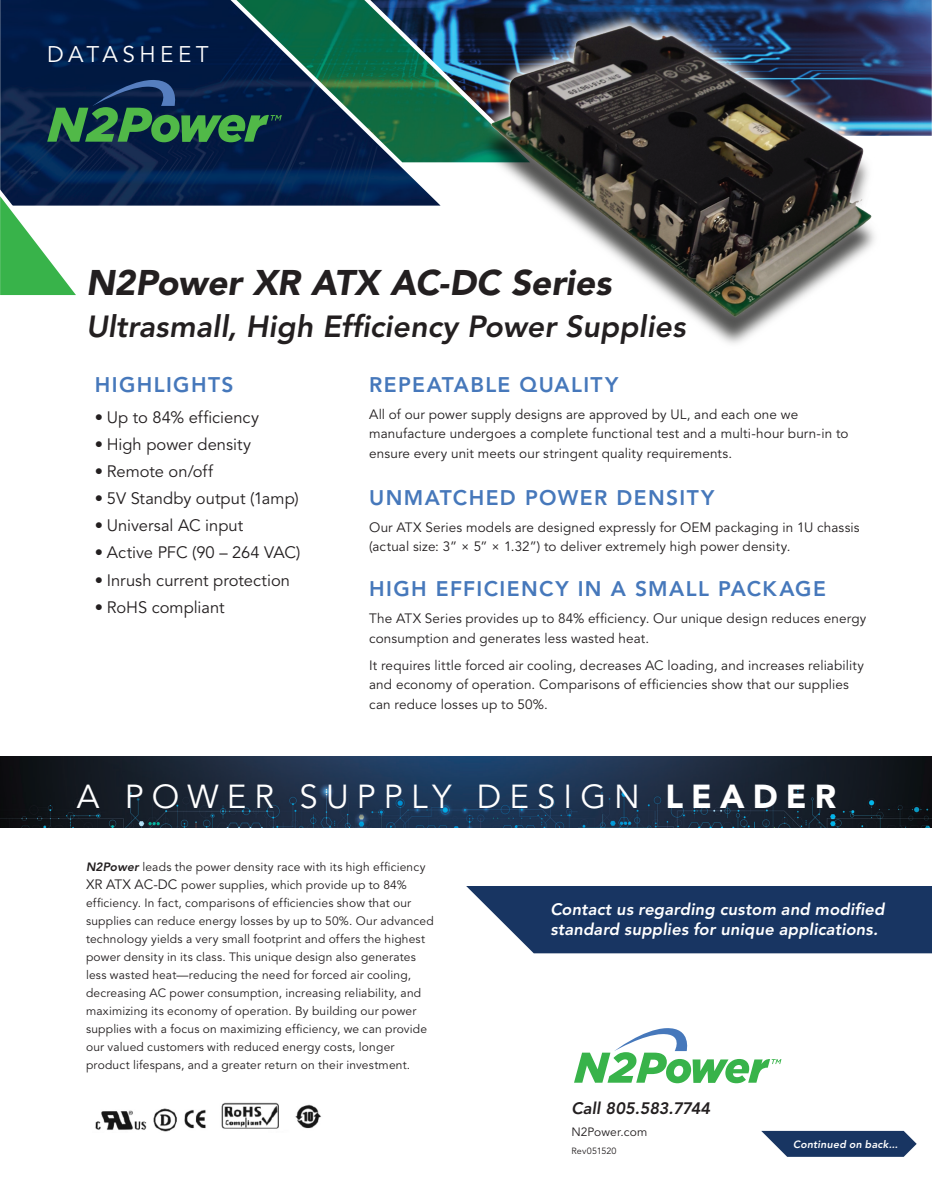
<style>
.page{position:relative;width:932px;height:1202px;background:#fff}
.page>*{position:absolute;margin:0;border:0;box-sizing:border-box;transform-origin:0 0}
.t1{font:italic 900 35.4px "Avenir LT Std";letter-spacing:-.01em;color:#231f20}
.t2{font:33px "Avenir LT Std";letter-spacing:.245em;color:#fff}
.t3{font:italic 800 30.3px "Avenir LT Std";letter-spacing:.005em;color:#231f20}
.t4{font:22.5px "Avenir LT Std";letter-spacing:.2em;color:#fff}
.t5{font:800 21px "Avenir LT Std";letter-spacing:.065em;color:#4678bb}
.t6{font:16.5px "Avenir LT Std";color:#231f20}
.t7{font:italic 800 16.5px/19.8px "Avenir LT Std";letter-spacing:.01em;color:#fff}
.t8{font:italic 800 16.5px "Avenir LT Std";letter-spacing:-.01em;color:#231f20}
.t9{font:13.5px/19.5px "Avenir LT Std";letter-spacing:.01em;color:#231f20}
.t10{font:12px/18px "Avenir LT Std";letter-spacing:.015em;color:#231f20}
.t11{font:italic 800 10.5px "Avenir LT Std";letter-spacing:.02em;color:#fff}
.t12{font:9px "Avenir LT Std";letter-spacing:.015em;color:#231f20}
.s1{font-weight:900}
.s2{font-weight:800;font-style:italic}
.s3{font-size:13.5px}
</style>
<div class="page">
<img style="left:0;top:0;width:440px;height:206px">
<img style="left:95px;top:1102px;width:226px;height:30px">
<svg style="left:574px;top:1028px;width:207px;height:55px"></svg>
<svg style="left:761px;top:1130px;width:155px;height:26px;background:#3a5379"></svg>
<img style="left:236px;top:0;width:241px;height:162px">
<img style="left:370px;top:0;width:561px;height:136px">
<svg style="left:0;top:189px;width:83px;height:106px"></svg>
<img style="left:0;top:756px;width:932px;height:71px">
<svg style="left:47px;top:79px;width:235px;height:63px;background:#1c4b49"></svg>
<svg style="left:466px;top:886px;width:466px;height:67px;background:#28436d"></svg>
<img style="left:477px;top:0;width:415px;height:344px">
<h3 class="t4" style="left:47px;top:41px;width:163px">DATASHEET</h3>
<h1 class="t1" style="left:86px;top:261px;width:527px">N2Power XR ATX AC-DC Series</h1>
<h3 class="t3" style="left:86px;top:309px;width:601px">Ultrasmall, High Efficiency Power Supplies</h3>
<h3 class="t5" style="left:95px;top:372px;width:140px">HIGHLIGHTS</h3>
<h3 class="t6" style="left:95px;top:408px;width:165px">• Up to 84% efficiency</h3>
<h3 class="t6" style="left:95px;top:435px;width:158px">• High power density</h3>
<h3 class="t6" style="left:95px;top:462px;width:120px">• Remote on/off</h3>
<h3 class="t6" style="left:95px;top:489px;width:205px">• 5V Standby output (1amp)</h3>
<h3 class="t6" style="left:95px;top:516px;width:150px">• Universal AC input</h3>
<h3 class="t6" style="left:95px;top:543px;width:207px">• Active PFC (90 – 264 VAC)</h3>
<h3 class="t6" style="left:95px;top:570px;width:197px">• Inrush current protection</h3>
<h3 class="t6" style="left:95px;top:597px;width:131px">• RoHS compliant</h3>
<h3 class="t5" style="left:369px;top:372px;width:250px">REPEATABLE QUALITY</h3>
<p class="t9" style="left:369px;top:405px;width:481px">All of our power supply designs are approved by UL, and each one we manufacture undergoes a complete functional test and a multi-hour burn-in to ensure every unit meets our stringent quality requirements.</p>
<h3 class="t5" style="left:369px;top:485px;width:347px">UNMATCHED POWER DENSITY</h3>
<p class="t9" style="left:369px;top:517px;width:492px">Our ATX Series models are designed expressly for OEM packaging in 1U chassis (actual size: 3” × 5” × 1.32”) to deliver extremely high power density.</p>
<h3 class="t5" style="left:369px;top:576px;width:458px">HIGH EFFICIENCY IN A SMALL PACKAGE</h3>
<p class="t9" style="left:369px;top:609px;width:498px">The ATX Series provides up to 84% efficiency. Our unique design reduces energy consumption and generates less wasted heat.</p>
<p class="t9" style="left:369px;top:655px;width:496px">It requires little forced air cooling, decreases AC loading, and increases reliability and economy of operation. Comparisons of efficiencies show that our supplies can reduce losses up to 50%.</p>
<h2 class="t2" style="left:77px;top:777px;width:760px">A POWER SUPPLY DESIGN <span class="s1">LEADER</span></h2>
<p class="t10" style="left:86px;top:858px;width:349px"><span class="s2">N2Power</span> leads the power density race with its high efficiency <span class="s3">XR ATX AC-DC</span> power supplies, which provide up to 84% efficiency. In fact, comparisons of efficiencies show that our supplies can reduce energy losses by up to 50%. Our advanced technology yields a very small footprint and offers the highest power density in its class. This unique design also generates less wasted heat—reducing the need for forced air cooling, decreasing AC power consumption, increasing reliability, and maximizing its economy of operation. By building our power supplies with a focus on maximizing efficiency, we can provide our valued customers with reduced energy costs, longer product lifespans, and a greater return on their investment.</p>
<h3 class="t7" style="left:550px;top:899px;width:335px">Contact us regarding custom and modified standard supplies for unique applications.</h3>
<h3 class="t8" style="left:571px;top:1098px;width:140px">Call 805.583.7744</h3>
<p class="t10" style="left:571px;top:1123px;width:77px">N2Power.com</p>
<p class="t12" style="left:571px;top:1145px;width:47px">Rev051520</p>
<p class="t11" style="left:793px;top:1137px;width:106px">Continued on back...</p>
</div>
